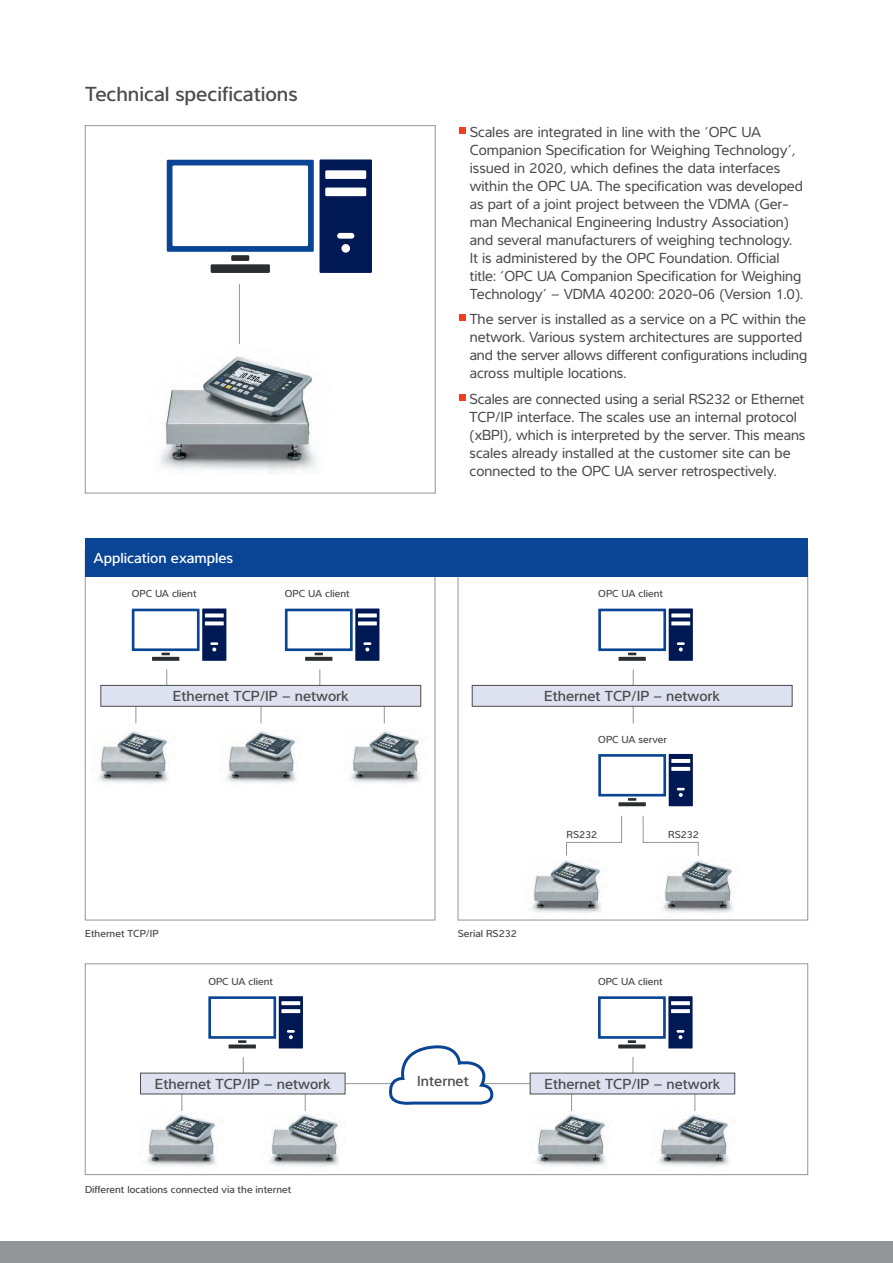
<style>
.page{position:relative;width:893px;height:1263px;background:#fff}
.page>*{position:absolute;margin:0;border:0;box-sizing:border-box;transform-origin:0 0}
.t1{font:500 21px "Interval Pro";color:#4b4c4d}
.t2{font:15px/18px "Interval Pro";color:#4b4c4d}
.t3{font:500 15px "Interval Pro";color:#4b4c4d}
.t4{font:500 15px "Interval Pro";color:#fff}
.t5{font:500 10.5px "Interval Pro";color:#4b4c4d}
</style>
<div class="page">
<div style="left:0;top:1242px;width:893px;height:21px;background:#939598"></div>
<div style="left:459px;top:127px;width:7px;height:6px;background:#ef3e22"></div>
<div style="left:459px;top:314px;width:7px;height:7px;background:#ef3e22"></div>
<div style="left:459px;top:394px;width:7px;height:6px;background:#ef3e22"></div>
<div style="left:85px;top:125px;width:350px;height:368px;border:1px solid #939598"></div>
<svg style="left:167px;top:160px;width:147px;height:92px"></svg>
<div style="left:211px;top:264px;width:59px;height:9px;background:#2a2e31"></div>
<div style="left:231px;top:255px;width:18px;height:6px;background:#2a2e31"></div>
<svg style="left:320px;top:159px;width:52px;height:114px;background:#253b6d"></svg>
<hr style="left:239px;top:284px;width:1px;height:60px;background:#939598">
<div style="left:85px;top:538px;width:723px;height:39px;background:#094594"></div>
<svg style="left:166px;top:669px;width:1px;height:16px"></svg>
<svg style="left:132px;top:608px;width:94px;height:53px"></svg>
<svg style="left:320px;top:669px;width:1px;height:16px"></svg>
<svg style="left:285px;top:608px;width:94px;height:53px"></svg>
<svg style="left:136px;top:706px;width:1px;height:17px"></svg>
<svg style="left:261px;top:706px;width:1px;height:17px"></svg>
<svg style="left:384px;top:706px;width:1px;height:17px"></svg>
<div style="left:101px;top:685px;width:320px;height:21px;background:#dee1f0"></div>
<div style="left:101px;top:685px;width:320px;height:21px;border:1px solid #4b4c4d"></div>
<svg style="left:633px;top:669px;width:1px;height:16px"></svg>
<svg style="left:598px;top:608px;width:95px;height:53px"></svg>
<svg style="left:633px;top:706px;width:1px;height:17px"></svg>
<svg style="left:598px;top:754px;width:95px;height:52px"></svg>
<svg style="left:566px;top:815px;width:56px;height:41px"></svg>
<div style="left:472px;top:685px;width:320px;height:21px;background:#dee1f0"></div>
<div style="left:472px;top:685px;width:320px;height:21px;border:1px solid #4b4c4d"></div>
<svg style="left:643px;top:815px;width:56px;height:41px"></svg>
<div style="left:85px;top:963px;width:723px;height:212px;border:1px solid #939598"></div>
<hr style="left:345px;top:1083px;width:198px;height:1px;background:#939598">
<svg style="left:243px;top:1057px;width:1px;height:16px"></svg>
<svg style="left:208px;top:996px;width:95px;height:52px"></svg>
<svg style="left:182px;top:1094px;width:1px;height:17px"></svg>
<svg style="left:305px;top:1094px;width:1px;height:17px"></svg>
<div style="left:141px;top:1073px;width:204px;height:21px;background:#dee1f0"></div>
<svg style="left:633px;top:1057px;width:1px;height:16px"></svg>
<svg style="left:598px;top:996px;width:95px;height:52px"></svg>
<svg style="left:571px;top:1094px;width:1px;height:17px"></svg>
<svg style="left:695px;top:1094px;width:1px;height:17px"></svg>
<div style="left:530px;top:1073px;width:205px;height:21px;background:#dee1f0"></div>
<svg style="left:389px;top:1045px;width:105px;height:60px"></svg>
<img style="left:159px;top:356px;width:158px;height:118px">
<img style="left:98px;top:731px;width:71px;height:53px">
<img style="left:226px;top:731px;width:71px;height:53px">
<img style="left:350px;top:731px;width:71px;height:53px">
<img style="left:531px;top:860px;width:71px;height:53px">
<img style="left:662px;top:860px;width:72px;height:53px">
<img style="left:535px;top:1114px;width:72px;height:53px">
<img style="left:658px;top:1114px;width:72px;height:53px">
<img style="left:146px;top:1114px;width:71px;height:53px">
<img style="left:269px;top:1114px;width:71px;height:53px">
<h1 class="t1" style="left:85px;top:77px;width:214px">Technical specifications</h1>
<p class="t4" style="left:94px;top:546px;width:141px">Application examples</p>
<p class="t5" style="left:132px;top:586px;width:66px">OPC UA client</p>
<p class="t5" style="left:285px;top:586px;width:66px">OPC UA client</p>
<p class="t3" style="left:173px;top:685px;width:178px">Ethernet TCP/IP – network</p>
<p class="t2" style="left:470px;top:122px;width:335px">Scales are integrated in line with the ‘OPC UA Companion Specification for Weighing Technology’, issued in 2020, which defines the data interfaces within the OPC UA. The specification was developed as part of a joint project between the VDMA (Ger&shy;man Mechanical Engineering Industry Association) and several manufacturers of weighing technology.<br>It is administered by the OPC Foundation. Official title: ‘OPC UA Companion Specification for Weighing Technology’ – VDMA 40200: 2020-06 (Version 1.0).</p>
<p class="t2" style="left:470px;top:309px;width:339px">The server is installed as a service on a PC within the network. Various system architectures are supported and the server allows different configurations including across multiple locations.</p>
<p class="t2" style="left:470px;top:389px;width:337px">Scales are connected using a serial RS232 or Ethernet TCP/IP interface. The scales use an internal protocol (xBPI), which is interpreted by the server. This means scales already installed at the customer site can be connected to the OPC UA server retrospectively.</p>
<p class="t5" style="left:598px;top:586px;width:66px">OPC UA client</p>
<p class="t3" style="left:544px;top:685px;width:178px">Ethernet TCP/IP – network</p>
<p class="t5" style="left:598px;top:731px;width:70px">OPC UA server</p>
<p class="t5" style="left:566px;top:826px;width:32px">RS232</p>
<p class="t5" style="left:668px;top:826px;width:32px">RS232</p>
<p class="t5" style="left:85px;top:926px;width:75px">Ethernet TCP/IP</p>
<p class="t5" style="left:458px;top:926px;width:60px">Serial RS232</p>
<p class="t5" style="left:208px;top:973px;width:66px">OPC UA client</p>
<p class="t5" style="left:598px;top:973px;width:66px">OPC UA client</p>
<p class="t3" style="left:155px;top:1072px;width:178px">Ethernet TCP/IP – network</p>
<p class="t5" style="left:85px;top:1181px;width:208px">Different locations connected via the internet</p>
<p class="t3" style="left:417px;top:1069px;width:53px">Internet</p>
<p class="t3" style="left:544px;top:1072px;width:178px">Ethernet TCP/IP – network</p>
</div>
